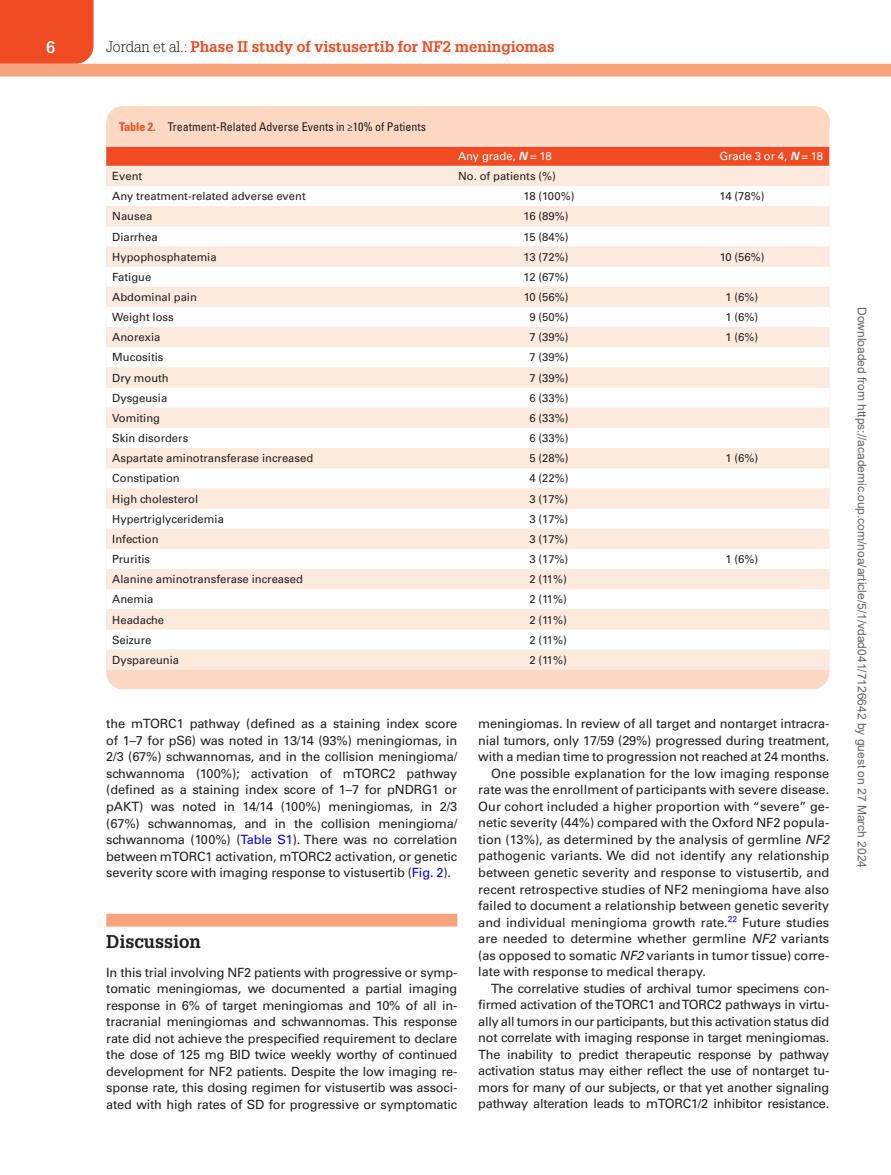
<style>
.page{position:relative;width:891px;height:1175px;background:#fff}
.page>*{position:absolute;margin:0;border:0;box-sizing:border-box;transform-origin:0 0}
.t1{font:700 18px "Glypha LT Std";color:#231f20}
.t2{font:700 16.5px "Glypha LT Std";color:#fff}
.t3{font:700 15px "Glypha LT Std";color:#f04b22}
.t4{font:12.75px/16.5px "Univers LT Std";letter-spacing:-.01em;color:#231f20;text-align:justify}
.t5{font:12px "Arial";color:#666}
.t6{font:condensed 12px "Univers LT Std";color:#231f20}
.t7{font:11.25px "Univers LT Std";color:#231f20}
.t8{font:11.25px "Univers LT Std";color:#fff}
.s1{font-weight:300;color:#231f20}
.s2{font-weight:700;color:#f04b22}
.s3{font-weight:700;font-style:italic}
.s4{color:#00f}
.s5{font-style:italic}
</style>
<div class="page">
<div style="left:0;top:0;width:94px;height:64px;background:#f04b22"></div>
<div style="left:0;top:64px;width:891px;height:12px;background:#f7a37d"></div>
<div style="left:106px;top:913px;width:351px;height:13px;background:#f7a37d"></div>
<div style="left:106px;top:122px;width:723px;height:567px;background:#fdd8c3"></div>
<div style="left:106px;top:124px;width:723px;height:25px;background:#fdd8c3"></div>
<div style="left:123px;top:106px;width:690px;height:33px;background:#fdd8c3"></div>
<hr style="left:813px;top:106px;width:1px;height:33px;background:#fdd8c3">
<div style="left:106px;top:147px;width:723px;height:19px;background:#f04b22"></div>
<div style="left:106px;top:167px;width:723px;height:502px;background:#fdeade"></div>
<svg style="left:106px;top:186px;width:723px;height:463px"></svg>
<hr style="left:106px;top:146px;width:348px;height:1px;background:#fff">
<hr style="left:106px;top:166px;width:348px;height:1px;background:#fff">
<hr style="left:454px;top:146px;width:261px;height:1px;background:#fff">
<hr style="left:454px;top:166px;width:261px;height:1px;background:#fff">
<hr style="left:715px;top:146px;width:114px;height:1px;background:#fff">
<hr style="left:715px;top:166px;width:114px;height:1px;background:#fff">
<p class="t2" style="left:46px;top:37px;width:11px">6</p>
<p class="t3" style="left:106px;top:37px;width:450px"><span class="s1">Jordan et al.:</span> Phase II study of vistusertib for NF2 meningiomas</p>
<p class="t6" style="left:119px;top:119px;width:309px"><span class="s2">Table 2.</span> Treatment-Related Adverse Events in ≥10% of Patients</p>
<p class="t8" style="left:458px;top:150px;width:95px">Any grade, <span class="s3">N</span> = 18</p>
<p class="t8" style="left:720px;top:150px;width:105px">Grade 3 or 4, <span class="s3">N</span> = 18</p>
<p class="t7" style="left:112px;top:169px;width:32px">Event</p>
<p class="t7" style="left:458px;top:169px;width:99px">No. of patients (%)</p>
<p class="t7" style="left:112px;top:189px;width:195px">Any treatment-related adverse event</p>
<p class="t7" style="left:523px;top:189px;width:53px">18 (100%)</p>
<p class="t7" style="left:720px;top:189px;width:46px">14 (78%)</p>
<p class="t7" style="left:112px;top:210px;width:42px">Nausea</p>
<p class="t7" style="left:523px;top:210px;width:47px">16 (89%)</p>
<p class="t7" style="left:112px;top:230px;width:47px">Diarrhea</p>
<p class="t7" style="left:523px;top:230px;width:47px">15 (84%)</p>
<p class="t7" style="left:112px;top:250px;width:106px">Hypophosphatemia</p>
<p class="t7" style="left:523px;top:250px;width:47px">13 (72%)</p>
<p class="t7" style="left:720px;top:250px;width:46px">10 (56%)</p>
<p class="t7" style="left:112px;top:270px;width:41px">Fatigue</p>
<p class="t7" style="left:523px;top:270px;width:47px">12 (67%)</p>
<p class="t7" style="left:112px;top:290px;width:86px">Abdominal pain</p>
<p class="t7" style="left:524px;top:290px;width:46px">10 (56%)</p>
<p class="t7" style="left:725px;top:290px;width:34px">1 (6%)</p>
<p class="t7" style="left:112px;top:310px;width:63px">Weight loss</p>
<p class="t7" style="left:529px;top:310px;width:41px">9 (50%)</p>
<p class="t7" style="left:725px;top:310px;width:34px">1 (6%)</p>
<p class="t7" style="left:112px;top:331px;width:50px">Anorexia</p>
<p class="t7" style="left:529px;top:331px;width:41px">7 (39%)</p>
<p class="t7" style="left:725px;top:331px;width:34px">1 (6%)</p>
<p class="t7" style="left:112px;top:351px;width:53px">Mucositis</p>
<p class="t7" style="left:529px;top:351px;width:41px">7 (39%)</p>
<p class="t7" style="left:112px;top:371px;width:58px">Dry mouth</p>
<p class="t7" style="left:529px;top:371px;width:41px">7 (39%)</p>
<p class="t7" style="left:112px;top:391px;width:57px">Dysgeusia</p>
<p class="t7" style="left:529px;top:391px;width:41px">6 (33%)</p>
<p class="t7" style="left:112px;top:411px;width:49px">Vomiting</p>
<p class="t7" style="left:529px;top:411px;width:41px">6 (33%)</p>
<p class="t7" style="left:112px;top:431px;width:78px">Skin disorders</p>
<p class="t7" style="left:529px;top:431px;width:41px">6 (33%)</p>
<p class="t7" style="left:112px;top:451px;width:203px">Aspartate aminotransferase increased</p>
<p class="t7" style="left:529px;top:451px;width:41px">5 (28%)</p>
<p class="t7" style="left:725px;top:451px;width:34px">1 (6%)</p>
<p class="t7" style="left:112px;top:472px;width:69px">Constipation</p>
<p class="t7" style="left:529px;top:472px;width:41px">4 (22%)</p>
<p class="t7" style="left:112px;top:492px;width:88px">High cholesterol</p>
<p class="t7" style="left:529px;top:492px;width:40px">3 (17%)</p>
<p class="t7" style="left:112px;top:512px;width:113px">Hypertriglyceridemia</p>
<p class="t7" style="left:529px;top:512px;width:40px">3 (17%)</p>
<p class="t7" style="left:112px;top:532px;width:48px">Infection</p>
<p class="t7" style="left:529px;top:532px;width:40px">3 (17%)</p>
<p class="t7" style="left:112px;top:552px;width:39px">Pruritis</p>
<p class="t7" style="left:529px;top:552px;width:40px">3 (17%)</p>
<p class="t7" style="left:725px;top:552px;width:34px">1 (6%)</p>
<p class="t7" style="left:112px;top:572px;width:192px">Alanine aminotransferase increased</p>
<p class="t7" style="left:529px;top:572px;width:39px">2 (11%)</p>
<p class="t7" style="left:112px;top:592px;width:43px">Anemia</p>
<p class="t7" style="left:529px;top:592px;width:39px">2 (11%)</p>
<p class="t7" style="left:112px;top:613px;width:53px">Headache</p>
<p class="t7" style="left:529px;top:613px;width:39px">2 (11%)</p>
<p class="t7" style="left:112px;top:633px;width:41px">Seizure</p>
<p class="t7" style="left:529px;top:633px;width:39px">2 (11%)</p>
<p class="t7" style="left:112px;top:653px;width:68px">Dyspareunia</p>
<p class="t7" style="left:529px;top:653px;width:39px">2 (11%)</p>
<p class="t4" style="left:106px;top:715px;width:353px">the mTORC1 pathway (defined as a staining index score of 1–7 for pS6) was noted in 13/14 (93%) meningiomas, in 2/3 (67%) schwannomas, and in the collision meningioma/ schwannoma (100%); activation of mTORC2 pathway (defined as a staining index score of 1–7 for pNDRG1 or pAKT) was noted in 14/14 (100%) meningiomas, in 2/3 (67%) schwannomas, and in the collision meningioma/ schwannoma (100%) (<span class="s4">Table S1</span>). There was no correlation between mTORC1 activation, mTORC2 activation, or genetic severity score with imaging response to vistusertib (<span class="s4">Fig. 2</span>).</p>
<h1 class="t1" style="left:106px;top:930px;width:96px">Discussion</h1>
<p class="t4" style="left:106px;top:964px;width:353px">In this trial involving NF2 patients with progressive or symp&shy;tomatic meningiomas, we documented a partial imaging response in 6% of target meningiomas and 10% of all in&shy;tracranial meningiomas and schwannomas. This response rate did not achieve the prespecified requirement to declare the dose of 125 mg BID twice weekly worthy of continued development for NF2 patients. Despite the low imaging re&shy;sponse rate, this dosing regimen for vistusertib was associ&shy;ated with high rates of SD for progressive or symptomatic</p>
<p class="t4" style="left:478px;top:715px;width:353px">meningiomas. In review of all target and nontarget intracra-</p>
<p class="t4" style="left:478px;top:732px;width:352px">nial tumors, only 17/59 (29%) progressed during treatment,</p>
<p class="t4" style="left:478px;top:748px;width:353px">with a median time to progression not reached at 24 months.</p>
<p class="t4" style="left:491px;top:765px;width:340px">One possible explanation for the low imaging response</p>
<p class="t4" style="left:478px;top:781px;width:352px">rate was the enrollment of participants with severe disease.</p>
<p class="t4" style="left:478px;top:798px;width:353px">Our cohort included a higher proportion with “severe” ge-</p>
<p class="t4" style="left:478px;top:814px;width:353px">netic severity (44%) compared with the Oxford NF2 popula-</p>
<p class="t4" style="left:478px;top:831px;width:353px">tion (13%), as determined by the analysis of germline <span class="s5">NF2</span></p>
<p class="t4" style="left:478px;top:847px;width:353px">pathogenic variants. We did not identify any relationship</p>
<p class="t4" style="left:478px;top:864px;width:353px">between genetic severity and response to vistusertib, and</p>
<p class="t4" style="left:478px;top:880px;width:353px">recent retrospective studies of NF2 meningioma have also</p>
<p class="t4" style="left:478px;top:897px;width:353px">failed to document a relationship between genetic severity</p>
<p class="t4" style="left:478px;top:913px;width:353px">and individual meningioma growth rate.<sup>22</sup> Future studies</p>
<p class="t4" style="left:478px;top:930px;width:352px">are needed to determine whether germline <span class="s5">NF2</span> variants</p>
<p class="t4" style="left:478px;top:946px;width:352px">(as opposed to somatic <span class="s5">NF2</span> variants in tumor tissue) corre-</p>
<p class="t4" style="left:478px;top:963px;width:229px">late with response to medical therapy.</p>
<p class="t4" style="left:491px;top:979px;width:340px">The correlative studies of archival tumor specimens con-</p>
<p class="t4" style="left:478px;top:996px;width:353px">firmed activation of the TORC1 and TORC2 pathways in virtu-</p>
<p class="t4" style="left:478px;top:1012px;width:352px">ally all tumors in our participants, but this activation status did</p>
<p class="t4" style="left:478px;top:1029px;width:352px">not correlate with imaging response in target meningiomas.</p>
<p class="t4" style="left:478px;top:1045px;width:353px">The inability to predict therapeutic response by pathway</p>
<p class="t4" style="left:478px;top:1062px;width:352px">activation status may either reflect the use of nontarget tu-</p>
<p class="t4" style="left:478px;top:1078px;width:353px">mors for many of our subjects, or that yet another signaling</p>
<p class="t4" style="left:478px;top:1095px;width:353px">pathway alteration leads to mTORC1/2 inhibitor resistance.</p>
<p class="t5" style="left:866px;top:307px;width:562px;rotate:90deg">Downloaded from https://academic.oup.com/noa/article/5/1/vdad041/7126642 by guest on 27 March 2024</p>
</div>
